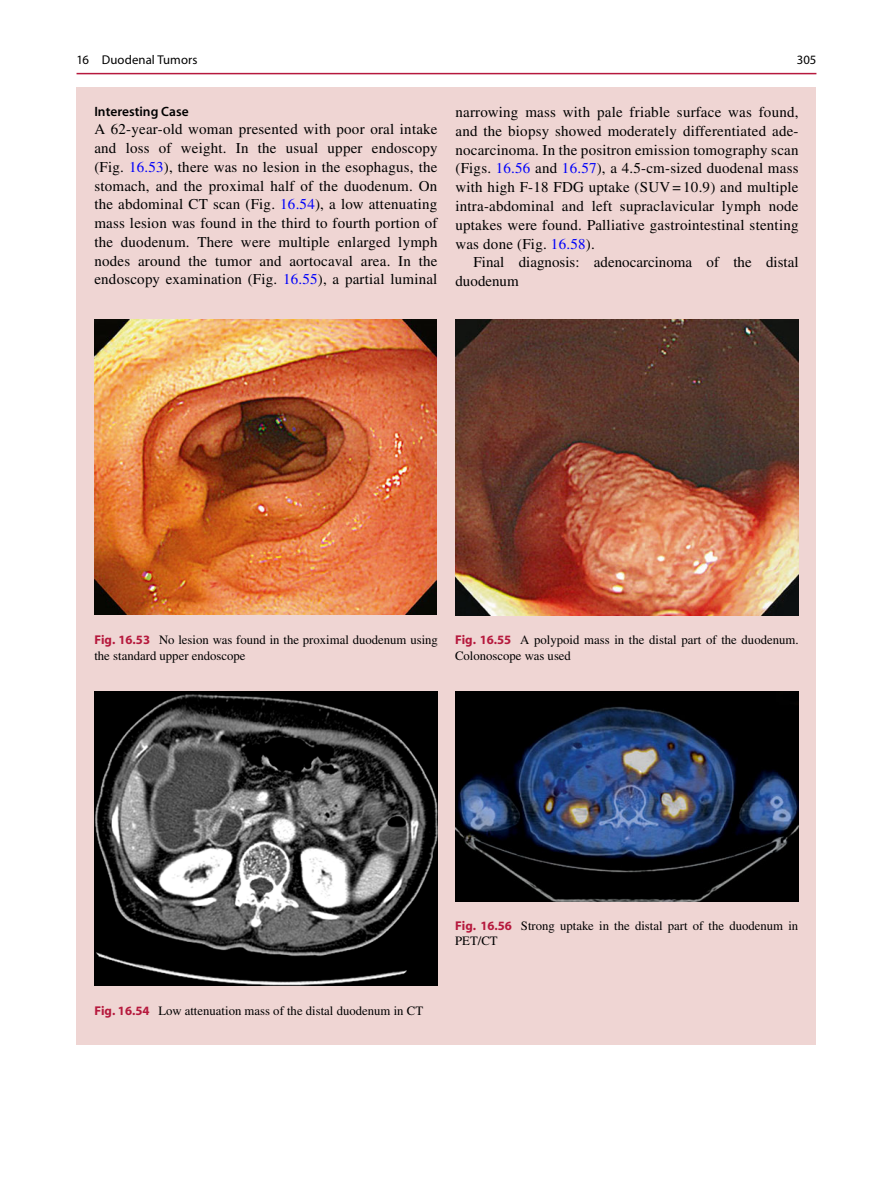
<style>
.page{position:relative;width:893px;height:1187px;background:#fff}
.page>*{position:absolute;margin:0;border:0;box-sizing:border-box;transform-origin:0 0}
.t1{font:15px/18.8px "Times";letter-spacing:.015em;color:#000;text-align:justify}
.t2{font:600 13.5px "Myriad";color:#000}
.t3{font:12.75px/15px "Times";color:#000}
.t4{font:12.75px "Myriad";letter-spacing:.01em;color:#000}
.s1{color:#0000fa}
.s2{font-family:"Myriad";font-weight:700;color:#b6193d}
</style>
<div class="page">
<div style="left:77px;top:88px;width:739px;height:957px;background:#efd5d3"></div>
<img style="left:94px;top:319px;width:342px;height:295px">
<img style="left:94px;top:691px;width:344px;height:294px">
<img style="left:455px;top:319px;width:343px;height:297px">
<img style="left:455px;top:691px;width:344px;height:210px">
<hr style="left:77px;top:73px;width:739px;height:1px;background:#b6193d">
<p class="t4" style="left:77px;top:55px;width:123px">16 Duodenal Tumors</p>
<p class="t2" style="left:94px;top:103px;width:96px">Interesting Case</p>
<p class="t1" style="left:94px;top:121px;width:345px">A 62-year-old woman presented with poor oral intake and loss of weight. In the usual upper endoscopy (Fig. <span class="s1">16.53</span> ), there was no lesion in the esophagus, the stomach, and the proximal half of the duodenum. On the abdominal CT scan (Fig. <span class="s1">16.54</span> ), a low attenuating mass lesion was found in the third to fourth portion of the duodenum. There were multiple enlarged lymph nodes around the tumor and aortocaval area. In the endoscopy examination (Fig. <span class="s1">16.55</span> ), a partial luminal</p>
<p class="t4" style="left:797px;top:55px;width:21px">305</p>
<p class="t1" style="left:455px;top:104px;width:345px">narrowing mass with pale friable surface was found, and the biopsy showed moderately differentiated ade&shy;nocarcinoma. In the positron emission tomography scan (Figs. <span class="s1">16.56</span> and <span class="s1">16.57</span> ), a 4.5-cm-sized duodenal mass with high F-18 FDG uptake (SUV = 10.9) and multiple intra-abdominal and left supraclavicular lymph node uptakes were found. Palliative gastrointestinal stenting was done (Fig. <span class="s1">16.58</span> ).</p>
<p class="t1" style="left:455px;top:254px;width:345px;text-indent:18px">Final diagnosis: adenocarcinoma of the distal duodenum</p>
<p class="t3" style="left:94px;top:634px;width:345px"><span class="s2">Fig. 16.53</span> No lesion was found in the proximal duodenum using the standard upper endoscope</p>
<p class="t3" style="left:455px;top:634px;width:345px"><span class="s2">Fig. 16.55</span> A polypoid mass in the distal part of the duodenum.<br>Colonoscope was used</p>
<p class="t3" style="left:94px;top:1003px;width:330px"><span class="s2">Fig. 16.54</span> Low attenuation mass of the distal duodenum in CT</p>
<p class="t3" style="left:455px;top:919px;width:345px"><span class="s2">Fig. 16.56</span> Strong uptake in the distal part of the duodenum in<br>PET/CT</p>
</div>
